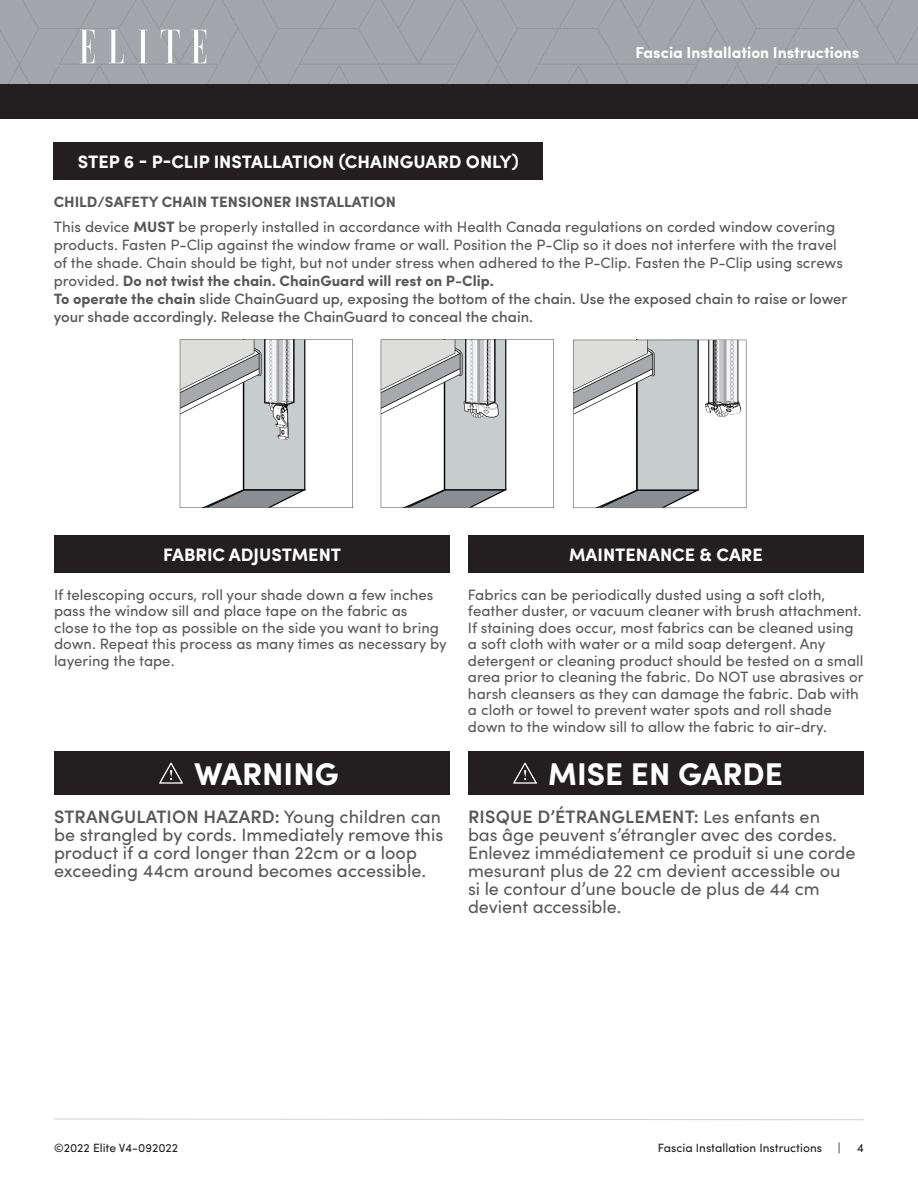
<style>
.page{position:relative;width:918px;height:1188px;background:#fff}
.page>*{position:absolute;margin:0;border:0;box-sizing:border-box;transform-origin:0 0}
.SUB_HEADING_white_te{font:700 31.5px "Sofia Pro";color:#fff}
.SUB_HEADING_white_te-2{font:18px/18px "Sofia Pro";color:#57585a}
.SUB_HEADING_white_te-3{font:18px/18px "Sofia Pro";color:#57585a}
.SUB_HEADING_white_te-4{font:700 18px "Sofia Pro";color:#fff}
.t1{font:700 15.9px "Sofia Pro";color:#fff}
.SUB_HEADING_white_te-5{font:15px/16.5px "Sofia Pro";color:#57585a}
.SUB_HEADING_white_te-6{font:500 15px "Sofia Pro";color:#57585a}
.SUB_HEADING_white_te-7{font:700 15px "Sofia Pro";color:#57585a}
.t2{font:12px "Sofia Pro";color:#231f20}
.s1{font-weight:700}
.s2{font-weight:600}
</style>
<div class="page">
<div style="left:0;top:0;width:918px;height:84px;background:#a4a5aa"></div>
<div style="left:0;top:84px;width:918px;height:35px;background:#231f20"></div>
<svg style="left:80px;top:30px;width:14px;height:33px"></svg>
<svg style="left:191px;top:30px;width:15px;height:33px"></svg>
<svg style="left:109px;top:30px;width:14px;height:33px"></svg>
<svg style="left:161px;top:30px;width:19px;height:33px"></svg>
<svg style="left:138px;top:30px;width:10px;height:33px"></svg>
<div style="left:468px;top:536px;width:396px;height:37px;background:#231f20"></div>
<div style="left:54px;top:536px;width:396px;height:37px;background:#231f20"></div>
<div style="left:54px;top:751px;width:395px;height:44px;background:#231f20"></div>
<img style="left:160px;top:762px;width:23px;height:22px">
<div style="left:468px;top:751px;width:395px;height:44px;background:#231f20"></div>
<img style="left:514px;top:762px;width:23px;height:22px">
<div style="left:54px;top:143px;width:489px;height:37px;background:#231f20"></div>
<svg style="left:180px;top:339px;width:173px;height:169px"></svg>
<svg style="left:381px;top:339px;width:173px;height:169px"></svg>
<svg style="left:573px;top:339px;width:173px;height:169px"></svg>
<img style="left:285px;top:340px;width:4px;height:64px">
<img style="left:486px;top:340px;width:4px;height:64px">
<img style="left:705px;top:340px;width:36px;height:75px">
<svg style="left:54px;top:1118px;width:810px;height:3px"></svg>
<p class="SUB_HEADING_white_te-4" style="left:78px;top:148px;width:442px">STEP 6 - P-CLIP INSTALLATION (CHAINGUARD ONLY)</p>
<p class="SUB_HEADING_white_te-7" style="left:54px;top:190px;width:344px">CHILD/SAFETY CHAIN TENSIONER INSTALLATION</p>
<p class="t1" style="left:636px;top:41px;width:225px">Fascia Installation Instructions</p>
<p class="SUB_HEADING_white_te-5" style="left:54px;top:217px;width:791px;line-height:18px">This device <span class="s1">MUST</span> be properly installed in accordance with Health Canada regulations on corded window covering products. Fasten P-Clip against the window frame or wall. Position the P-Clip so it does not interfere with the travel of the shade. Chain should be tight, but not under stress when adhered to the P-Clip. Fasten the P-Clip using screws provided. <span class="s1">Do not twist the chain. ChainGuard will rest on P-Clip.</span></p>
<p class="SUB_HEADING_white_te-6" style="left:54px;top:288px;width:795px"><span class="s1">To operate the chain</span> slide ChainGuard up, exposing the bottom of the chain. Use the exposed chain to raise or lower</p>
<p class="SUB_HEADING_white_te-6" style="left:54px;top:306px;width:481px">your shade accordingly. Release the ChainGuard to conceal the chain.</p>
<p class="SUB_HEADING_white_te-4" style="left:163px;top:541px;width:180px">FABRIC ADJUSTMENT</p>
<p class="SUB_HEADING_white_te-4" style="left:569px;top:541px;width:195px">MAINTENANCE &amp; CARE</p>
<p class="SUB_HEADING_white_te-5" style="left:54px;top:585px;width:394px">If telescoping occurs, roll your shade down a few inches pass the window sill and place tape on the fabric as<br>close to the top as possible on the side you want to bring down. Repeat this process as many times as necessary by layering the tape.</p>
<p class="SUB_HEADING_white_te-5" style="left:468px;top:585px;width:397px">Fabrics can be periodically dusted using a soft cloth, feather duster, or vacuum cleaner with brush attachment.<br>If staining does occur, most fabrics can be cleaned using a soft cloth with water or a mild soap detergent. Any detergent or cleaning product should be tested on a small area prior to cleaning the fabric. Do NOT use abrasives or harsh cleansers as they can damage the fabric. Dab with a cloth or towel to prevent water spots and roll shade down to the window sill to allow the fabric to air-dry.</p>
<p class="SUB_HEADING_white_te" style="left:194px;top:750px;width:146px">WARNING</p>
<p class="SUB_HEADING_white_te-3" style="left:54px;top:807px;width:391px"><span class="s2">STRANGULATION HAZARD:</span> Young children can be strangled by cords. Immediately remove this product if a cord longer than 22cm or a loop exceeding 44cm around becomes accessible.</p>
<p class="SUB_HEADING_white_te" style="left:548px;top:750px;width:236px">MISE EN GARDE</p>
<p class="SUB_HEADING_white_te-2" style="left:468px;top:806px;width:389px"><span class="s2">RISQUE D’ÉTRANGLEMENT:</span> Les enfants en<br>bas âge peuvent s’étrangler avec des cordes.<br>Enlevez immédiatement ce produit si une corde mesurant plus de 22 cm devient accessible ou si le contour d’une boucle de plus de 44 cm devient accessible.</p>
<p class="t2" style="left:54px;top:1139px;width:126px">©2022 Elite V4-092022</p>
<p class="t2" style="left:658px;top:1139px;width:166px">Fascia Installation Instructions</p>
<p class="t2" style="left:838px;top:1139px;width:4px">|</p>
<p class="t2" style="left:857px;top:1139px;width:9px">4</p>
</div>
